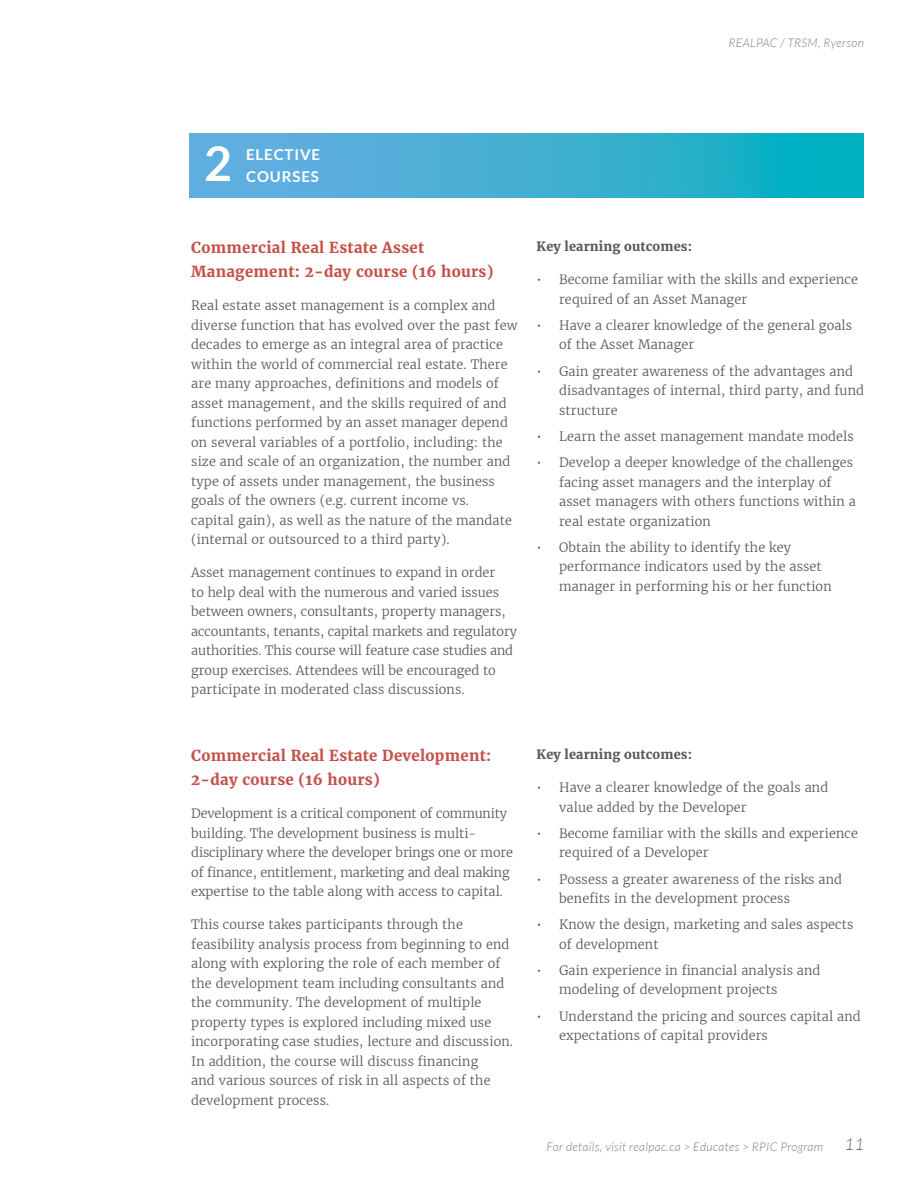
<style>
.page{position:relative;width:918px;height:1188px;background:#fff}
.page>*{position:absolute;margin:0;border:0;box-sizing:border-box;transform-origin:0 0}
.t1{font:700 48px "Lato";color:#fff}
.t2{font:italic 300 16.5px "Lato";color:#58595b}
.t3{font:700 15px/24px "Merriweather";letter-spacing:.02em;color:#c4524a}
.t4{font:700 15px/22.5px "Lato";letter-spacing:.06em;color:#fff}
.t5{font:300 12.75px/19.5px "Merriweather";letter-spacing:.01em;color:#58595b}
.t6{font:300 12.75px/19.5px "Merriweather";letter-spacing:-.01em;color:#58595b}
.t7{font:700 12.75px "Merriweather";letter-spacing:.01em;color:#58595b}
.t8{font:italic 300 12px "Lato";letter-spacing:.03em;color:#797a7d}
</style>
<div class="page">
<svg style="left:190px;top:134px;width:674px;height:63px;background:#3bafd1"></svg>
<p class="t8" style="left:729px;top:37px;width:137px">REALPAC / TRSM, Ryerson</p>
<h1 class="t1" style="left:204px;top:136px;width:29px">2</h1>
<p class="t4" style="left:246px;top:143px;width:76px">ELECTIVE<br>COURSES</p>
<p class="t3" style="left:191px;top:236px;width:304px">Commercial Real Estate Asset<br>Management: 2-day course (16 hours)</p>
<p class="t5" style="left:191px;top:296px;width:328px">Real estate asset management is a complex and diverse function that has evolved over the past few decades to emerge as an integral area of practice within the world of commercial real estate. There are many approaches, definitions and models of asset management, and the skills required of and functions performed by an asset manager depend on several variables of a portfolio, including: the size and scale of an organization, the number and type of assets under management, the business goals of the owners (e.g. current income vs.<br>capital gain), as well as the nature of the mandate (internal or outsourced to a third party).</p>
<p class="t5" style="left:191px;top:563px;width:327px">Asset management continues to expand in order<br>to help deal with the numerous and varied issues between owners, consultants, property managers, accountants, tenants, capital markets and regulatory authorities. This course will feature case studies and group exercises. Attendees will be encouraged to participate in moderated class discussions.</p>
<p class="t7" style="left:537px;top:238px;width:157px">Key learning outcomes:</p>
<p class="t5" style="left:559px;top:270px;width:300px;text-indent:-23px">• Become familiar with the skills and experience required of an Asset Manager</p>
<p class="t5" style="left:559px;top:315px;width:295px;text-indent:-23px">• Have a clearer knowledge of the general goals of the Asset Manager</p>
<p class="t5" style="left:559px;top:361px;width:306px;text-indent:-23px">• Gain greater awareness of the advantages and disadvantages of internal, third party, and fund structure</p>
<p class="t5" style="left:537px;top:426px;width:319px">• Learn the asset management mandate models</p>
<p class="t5" style="left:559px;top:453px;width:298px;text-indent:-23px">• Develop a deeper knowledge of the challenges facing asset managers and the interplay of asset managers with others functions within a real estate organization</p>
<p class="t5" style="left:559px;top:537px;width:274px;text-indent:-23px">• Obtain the ability to identify the key performance indicators used by the asset manager in performing his or her function</p>
<p class="t3" style="left:191px;top:744px;width:302px">Commercial Real Estate Development:<br>2-day course (16 hours)</p>
<p class="t6" style="left:191px;top:804px;width:323px">Development is a critical component of community building. The development business is multi&shy;disciplinary where the developer brings one or more of finance, entitlement, marketing and deal making expertise to the table along with access to capital.</p>
<p class="t5" style="left:191px;top:915px;width:323px">This course takes participants through the feasibility analysis process from beginning to end along with exploring the role of each member of the development team including consultants and the community. The development of multiple property types is explored including mixed use incorporating case studies, lecture and discussion.<br>In addition, the course will discuss financing<br>and various sources of risk in all aspects of the development process.</p>
<p class="t7" style="left:537px;top:746px;width:157px">Key learning outcomes:</p>
<p class="t5" style="left:559px;top:777px;width:271px;text-indent:-23px">• Have a clearer knowledge of the goals and value added by the Developer</p>
<p class="t5" style="left:559px;top:823px;width:300px;text-indent:-23px">• Become familiar with the skills and experience required of a Developer</p>
<p class="t5" style="left:559px;top:869px;width:284px;text-indent:-23px">• Possess a greater awareness of the risks and benefits in the development process</p>
<p class="t5" style="left:559px;top:915px;width:296px;text-indent:-23px">• Know the design, marketing and sales aspects of development</p>
<p class="t5" style="left:559px;top:960px;width:263px;text-indent:-23px">• Gain experience in financial analysis and modeling of development projects</p>
<p class="t5" style="left:559px;top:1006px;width:303px;text-indent:-23px">• Understand the pricing and sources capital and expectations of capital providers</p>
<p class="t8" style="left:547px;top:1140px;width:278px">For details, visit realpac.ca &gt; Educates &gt; RPIC Program</p>
<p class="t2" style="left:844px;top:1135px;width:21px">11</p>
</div>
